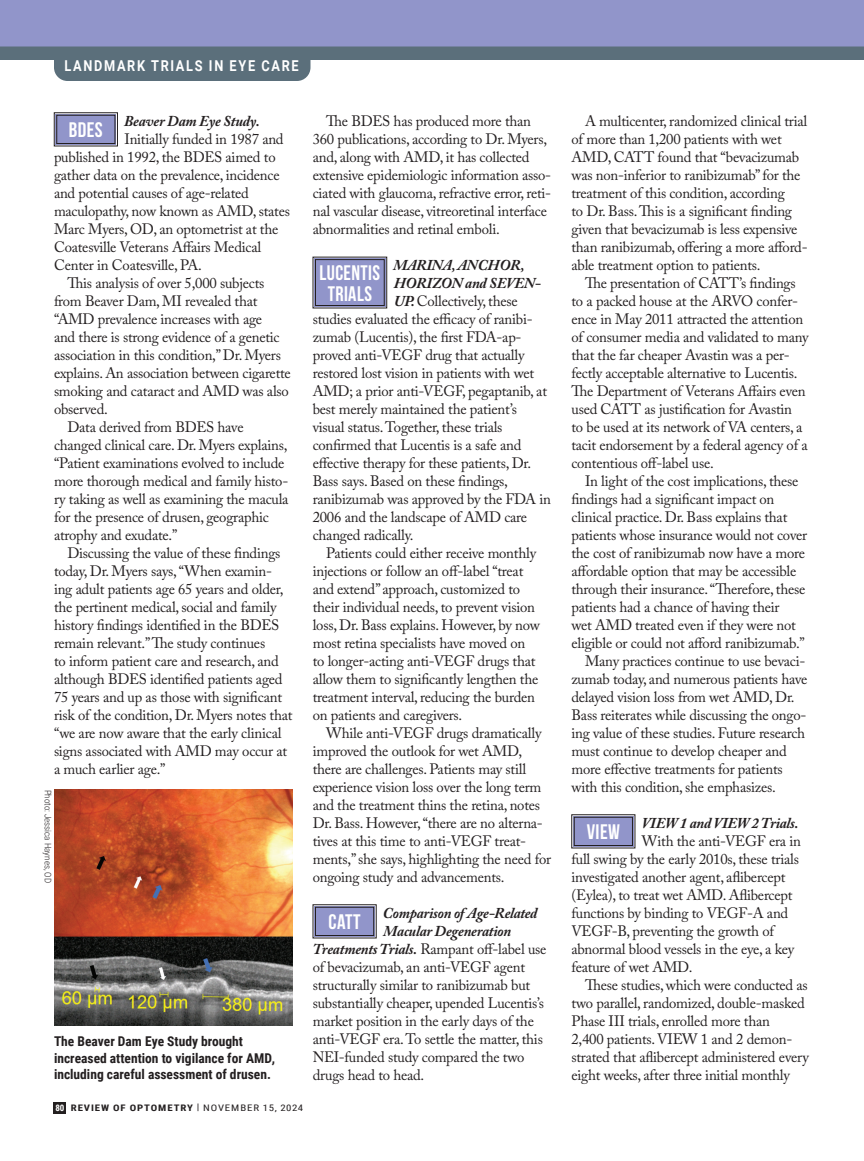
<style>
.page{position:relative;width:864px;height:1161px;background:#fff}
.page>*{position:absolute;margin:0;border:0;box-sizing:border-box;transform-origin:0 0}
.feature_deck{font:700 21px "Bebas Neue";letter-spacing:.02em;color:#fff}
.body{font:15px/18px "Adobe Caslon Pro";letter-spacing:-.015em;color:#231f20}
.body-2{font:italic 700 15px "Adobe Caslon Pro";letter-spacing:-.015em;color:#231f20}
.t1{font:700 15px "Roboto";letter-spacing:.135em;color:#fff;scale:.85 1}
.captions{font:700 13.5px/16.5px "Roboto Condensed";color:#231f20}
.t2{font:700 9px "Roboto Condensed";letter-spacing:.085em;color:#231f20;scale:1.2 1}
.photo_credit{font:300 9px "Roboto Condensed";color:#231f20}
.s1{color:#fff}
.s2{font-weight:400}
.s3{font-weight:700;font-style:italic}
</style>
<div class="page">
<div style="left:53px;top:1102px;width:13px;height:11px;background:#231f20"></div>
<svg style="left:0;top:46px;width:864px;height:14px;background:#5d707e"></svg>
<div style="left:0;top:0;width:864px;height:46px;background:#9195ca"></div>
<div style="left:54px;top:54px;width:256px;height:27px;background:#5b6f7b"></div>
<svg style="left:54px;top:112px;width:64px;height:35px;background:#8d90bb"></svg>
<div style="left:56px;top:115px;width:59px;height:29px;border:1px solid #231f20"></div>
<svg style="left:312px;top:257px;width:75px;height:52px;background:#8f92c2"></svg>
<div style="left:315px;top:259px;width:70px;height:47px;border:1px solid #231f20"></div>
<svg style="left:312px;top:904px;width:65px;height:35px;background:#8f92bc"></svg>
<div style="left:315px;top:907px;width:59px;height:29px;border:1px solid #231f20"></div>
<svg style="left:571px;top:814px;width:64px;height:35px;background:#8f91bc"></svg>
<div style="left:574px;top:817px;width:59px;height:29px;border:1px solid #231f20"></div>
<img style="left:54px;top:790px;width:238px;height:235px">
<p class="t1" style="left:64px;top:55px;width:277px">LANDMARK TRIALS IN EYE CARE</p>
<p class="feature_deck" style="left:69px;top:118px;width:35px">BDES</p>
<p class="body-2" style="left:124px;top:112px;width:137px">Beaver Dam Eye Study.</p>
<p class="body" style="left:124px;top:130px;width:161px">Initially funded in 1987 and</p>
<p class="body" style="left:54px;top:148px;width:223px">published in 1992, the BDES aimed to</p>
<p class="body" style="left:54px;top:166px;width:227px">gather data on the prevalence, incidence</p>
<p class="body" style="left:54px;top:184px;width:196px">and potential causes of age-related</p>
<p class="body" style="left:54px;top:202px;width:237px">maculopathy, now known as AMD, states</p>
<p class="body" style="left:54px;top:220px;width:226px">Marc Myers, OD, an optometrist at the</p>
<p class="body" style="left:54px;top:238px;width:209px">Coatesville Veterans Affairs Medical</p>
<p class="body" style="left:54px;top:256px;width:149px">Center in Coatesville, PA.</p>
<p class="body" style="left:54px;top:274px;width:238px;text-indent:14px">This analysis of over 5,000 subjects from Beaver Dam, MI revealed that “AMD prevalence increases with age<br>and there is strong evidence of a genetic association in this condition,” Dr. Myers explains. An association between cigarette smoking and cataract and AMD was also observed.</p>
<p class="body" style="left:54px;top:418px;width:236px;text-indent:14px">Data derived from BDES have changed clinical care. Dr. Myers explains, “Patient examinations evolved to include more thorough medical and family histo&shy;ry taking as well as examining the macula for the presence of drusen, geographic atrophy and exudate.”</p>
<p class="body" style="left:54px;top:544px;width:240px;text-indent:14px">Discussing the value of these findings today, Dr. Myers says, “When examin&shy;ing adult patients age 65 years and older, the pertinent medical, social and family history findings identified in the BDES remain relevant.” The study continues<br>to inform patient care and research, and although BDES identified patients aged 75 years and up as those with significant risk of the condition, Dr. Myers notes that “we are now aware that the early clinical signs associated with AMD may occur at a much earlier age.”</p>
<p class="photo_credit" style="left:54px;top:790px;width:95px;rotate:90deg">Photo: Jessica Haynes, OD</p>
<p class="captions" style="left:54px;top:1033px;width:223px">The Beaver Dam Eye Study brought increased attention to vigilance for AMD, including careful assessment of drusen.</p>
<p class="t2" style="left:55px;top:1102px;width:208px"><span class="s1">80</span> REVIEW OF OPTOMETRY <span class="s2">| NOVEMBER 15, 2024</span></p>
<p class="body" style="left:313px;top:112px;width:240px;text-indent:14px">The BDES has produced more than 360 publications, according to Dr. Myers, and, along with AMD, it has collected extensive epidemiologic information asso&shy;ciated with glaucoma, refractive error, reti&shy;nal vascular disease, vitreoretinal interface abnormalities and retinal emboli.</p>
<p class="feature_deck" style="left:320px;top:261px;width:62px">LUCENTIS</p>
<p class="feature_deck" style="left:328px;top:282px;width:46px">TRIALS</p>
<p class="body-2" style="left:393px;top:256px;width:133px">MARINA, ANCHOR,</p>
<p class="body-2" style="left:394px;top:274px;width:149px">HORIZON and SEVEN-</p>
<p class="body" style="left:394px;top:292px;width:126px"><span class="s3">UP.</span> Collectively, these</p>
<p class="body" style="left:313px;top:310px;width:221px">studies evaluated the efficacy of ranibi-</p>
<p class="body" style="left:313px;top:328px;width:210px">zumab (Lucentis), the first FDA-ap-</p>
<p class="body" style="left:313px;top:346px;width:213px">proved anti-VEGF drug that actually</p>
<p class="body" style="left:313px;top:364px;width:223px">restored lost vision in patients with wet</p>
<p class="body" style="left:313px;top:382px;width:236px">AMD; a prior anti-VEGF, pegaptanib, at</p>
<p class="body" style="left:313px;top:400px;width:206px">best merely maintained the patient’s</p>
<p class="body" style="left:313px;top:418px;width:191px">visual status. Together, these trials</p>
<p class="body" style="left:313px;top:436px;width:210px">confirmed that Lucentis is a safe and</p>
<p class="body" style="left:313px;top:454px;width:220px">effective therapy for these patients, Dr.</p>
<p class="body" style="left:313px;top:472px;width:197px">Bass says. Based on these findings,</p>
<p class="body" style="left:313px;top:490px;width:240px">ranibizumab was approved by the FDA in</p>
<p class="body" style="left:313px;top:508px;width:216px">2006 and the landscape of AMD care</p>
<p class="body" style="left:313px;top:526px;width:102px">changed radically.</p>
<p class="body" style="left:313px;top:544px;width:229px;text-indent:14px">Patients could either receive monthly injections or follow an off-label “treat and extend” approach, customized to their individual needs, to prevent vision loss, Dr. Bass explains. However, by now most retina specialists have moved on to longer-acting anti-VEGF drugs that allow them to significantly lengthen the treatment interval, reducing the burden on patients and caregivers.</p>
<p class="body" style="left:313px;top:724px;width:240px;text-indent:14px">While anti-VEGF drugs dramatically improved the outlook for wet AMD, there are challenges. Patients may still experience vision loss over the long term and the treatment thins the retina, notes Dr. Bass. However, “there are no alterna&shy;tives at this time to anti-VEGF treat&shy;ments,” she says, highlighting the need for ongoing study and advancements.</p>
<p class="feature_deck" style="left:329px;top:910px;width:34px">CATT</p>
<p class="body-2" style="left:383px;top:904px;width:156px">Comparison of Age-Related</p>
<p class="body-2" style="left:383px;top:922px;width:130px">Macular Degeneration</p>
<p class="body" style="left:313px;top:940px;width:235px"><span class="s3">Treatments Trials.</span> Rampant off-label use</p>
<p class="body" style="left:313px;top:958px;width:214px">of bevacizumab, an anti-VEGF agent</p>
<p class="body" style="left:313px;top:976px;width:219px">structurally similar to ranibizumab but</p>
<p class="body" style="left:313px;top:994px;width:233px">substantially cheaper, upended Lucentis’s</p>
<p class="body" style="left:313px;top:1012px;width:223px">market position in the early days of the</p>
<p class="body" style="left:313px;top:1030px;width:232px">anti-VEGF era. To settle the matter, this</p>
<p class="body" style="left:313px;top:1048px;width:213px">NEI-funded study compared the two</p>
<p class="body" style="left:313px;top:1066px;width:113px">drugs head to head.</p>
<p class="body" style="left:572px;top:112px;width:238px;text-indent:14px">A multicenter, randomized clinical trial of more than 1,200 patients with wet AMD, CATT found that “bevacizumab was non-inferior to ranibizumab” for the treatment of this condition, according<br>to Dr. Bass. This is a significant finding given that bevacizumab is less expensive than ranibizumab, offering a more afford&shy;able treatment option to patients.</p>
<p class="body" style="left:572px;top:274px;width:239px;text-indent:14px">The presentation of CATT’s findings to a packed house at the ARVO confer&shy;ence in May 2011 attracted the attention of consumer media and validated to many that the far cheaper Avastin was a per&shy;fectly acceptable alternative to Lucentis.<br>The Department of Veterans Affairs even used CATT as justification for Avastin<br>to be used at its network of VA centers, a tacit endorsement by a federal agency of a contentious off-label use.</p>
<p class="body" style="left:572px;top:472px;width:237px;text-indent:14px">In light of the cost implications, these findings had a significant impact on clinical practice. Dr. Bass explains that patients whose insurance would not cover the cost of ranibizumab now have a more affordable option that may be accessible through their insurance. “Therefore, these patients had a chance of having their<br>wet AMD treated even if they were not eligible or could not afford ranibizumab.”</p>
<p class="body" style="left:572px;top:652px;width:237px;text-indent:14px">Many practices continue to use bevaci&shy;zumab today, and numerous patients have delayed vision loss from wet AMD, Dr.<br>Bass reiterates while discussing the ongo&shy;ing value of these studies. Future research must continue to develop cheaper and more effective treatments for patients with this condition, she emphasizes.</p>
<p class="feature_deck" style="left:587px;top:820px;width:35px">VIEW</p>
<p class="body-2" style="left:642px;top:814px;width:158px">VIEW 1 and VIEW 2 Trials.</p>
<p class="body" style="left:642px;top:832px;width:160px">With the anti-VEGF era in</p>
<p class="body" style="left:572px;top:850px;width:229px">full swing by the early 2010s, these trials</p>
<p class="body" style="left:572px;top:868px;width:215px">investigated another agent, aflibercept</p>
<p class="body" style="left:572px;top:886px;width:222px">(Eylea), to treat wet AMD. Aflibercept</p>
<p class="body" style="left:572px;top:904px;width:218px">functions by binding to VEGF-A and</p>
<p class="body" style="left:572px;top:922px;width:204px">VEGF-B, preventing the growth of</p>
<p class="body" style="left:572px;top:940px;width:224px">abnormal blood vessels in the eye, a key</p>
<p class="body" style="left:572px;top:958px;width:122px">feature of wet AMD.</p>
<p class="body" style="left:572px;top:976px;width:239px;text-indent:14px">These studies, which were conducted as two parallel, randomized, double-masked Phase III trials, enrolled more than<br>2,400 patients. VIEW 1 and 2 demon&shy;strated that aflibercept administered every eight weeks, after three initial monthly</p>
</div>
